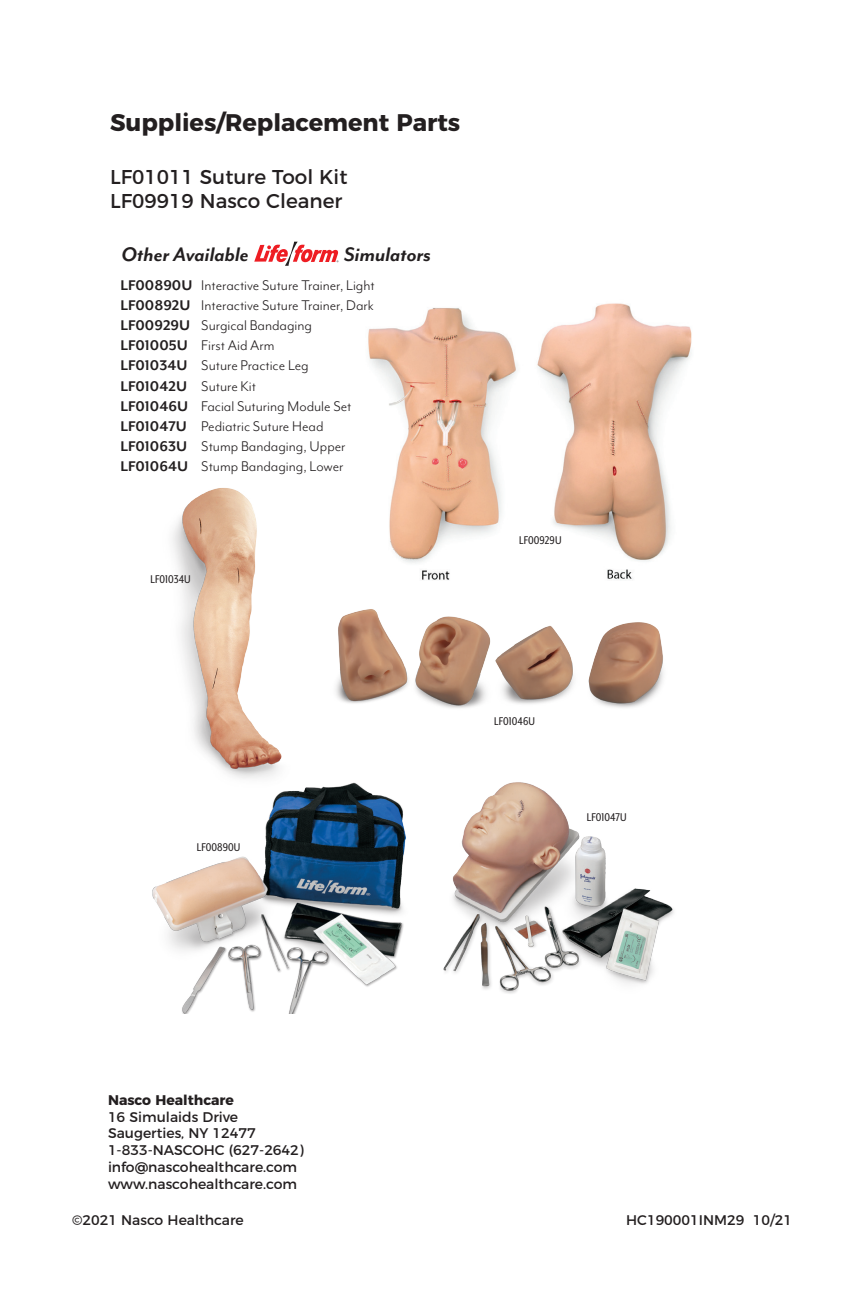
<style>
.page{position:relative;width:864px;height:1296px;background:#fff}
.page>*{position:absolute;margin:0;border:0;box-sizing:border-box;transform-origin:0 0}
.t1{font:700 24px "Montserrat";color:#231f20}
.t2{font:italic 700 22.6px "Mr Eaves Mod OT";color:#231f20}
.t3{font:20px "Montserrat";color:#231f20}
.t4{font:16.2px/20.2px "Mr Eaves Mod OT";color:#231f20}
.t5{font:14px "Montserrat";color:#231f20}
.t6{font:700 14px "Montserrat";color:#231f20}
.t7{font:13px "Mr Eaves XL Mod Nar OT";letter-spacing:.005em;color:#231f20}
.t8{font:9.6px "Mr Eaves Mod OT";color:#231f20}
.t9{font:9.6px "Helvetica";color:#000}
.s1{font-weight:700}
</style>
<div class="page">
<img style="left:368px;top:303px;width:324px;height:277px">
<img style="left:172px;top:457px;width:214px;height:315px">
<img style="left:152px;top:772px;width:254px;height:242px">
<img style="left:327px;top:605px;width:80px;height:105px">
<img style="left:497px;top:626px;width:77px;height:78px">
<img style="left:407px;top:616px;width:90px;height:92px">
<img style="left:588px;top:622px;width:75px;height:86px">
<img style="left:443px;top:782px;width:231px;height:212px">
<svg style="left:254px;top:242px;width:85px;height:24px"></svg>
<p class="t1" style="left:110px;top:103px;width:352px">Supplies/Replacement Parts</p>
<p class="t3" style="left:110px;top:161px;width:239px">LF01011 Suture Tool Kit</p>
<p class="t3" style="left:110px;top:185px;width:234px">LF09919 Nasco Cleaner</p>
<p class="t2" style="left:122px;top:242px;width:129px">Other Available</p>
<p class="t2" style="left:344px;top:242px;width:88px">Simulators</p>
<p class="t4" style="left:121px;top:275px;width:256px"><span class="s1">LF00890U</span> Interactive Suture Trainer, Light<br><span class="s1">LF00892U</span> Interactive Suture Trainer, Dark<br><span class="s1">LF00929U</span> Surgical Bandaging<br><span class="s1">LF01005U</span> First Aid Arm<br><span class="s1">LF01034U</span> Suture Practice Leg<br><span class="s1">LF01042U</span> Suture Kit<br><span class="s1">LF01046U</span> Facial Suturing Module Set<br><span class="s1">LF01047U</span> Pediatric Suture Head<br><span class="s1">LF01063U</span> Stump Bandaging, Upper<br><span class="s1">LF01064U</span> Stump Bandaging, Lower</p>
<p class="t7" style="left:151px;top:573px;width:42px">LF01034U</p>
<p class="t7" style="left:197px;top:841px;width:45px">LF00890U</p>
<p class="t7" style="left:519px;top:533px;width:44px">LF00929U</p>
<p class="t7" style="left:494px;top:715px;width:42px">LF01046U</p>
<p class="t7" style="left:587px;top:810px;width:41px">LF01047U</p>
<p class="t6" style="left:108px;top:1088px;width:128px">Nasco Healthcare</p>
<p class="t5" style="left:108px;top:1105px;width:132px">16 Simulaids Drive</p>
<p class="t5" style="left:108px;top:1122px;width:149px">Saugerties, NY 12477</p>
<p class="t5" style="left:108px;top:1139px;width:197px">1-833-NASCOHC (627-2642)</p>
<p class="t5" style="left:108px;top:1156px;width:191px">info@nascohealthcare.com</p>
<p class="t5" style="left:108px;top:1173px;width:191px">www.nascohealthcare.com</p>
<p class="t5" style="left:72px;top:1209px;width:173px">©2021 Nasco Healthcare</p>
<p class="t5" style="left:626px;top:1209px;width:167px">HC190001INM29 10/21</p>
<p class="t8" style="left:119px;top:1160px;width:134px">Copyright © 1982 HC190001INM29</p>
<p class="t9" style="left:107px;top:1211px;width:120px">HC190001INM29.indd 1-2</p>
</div>
